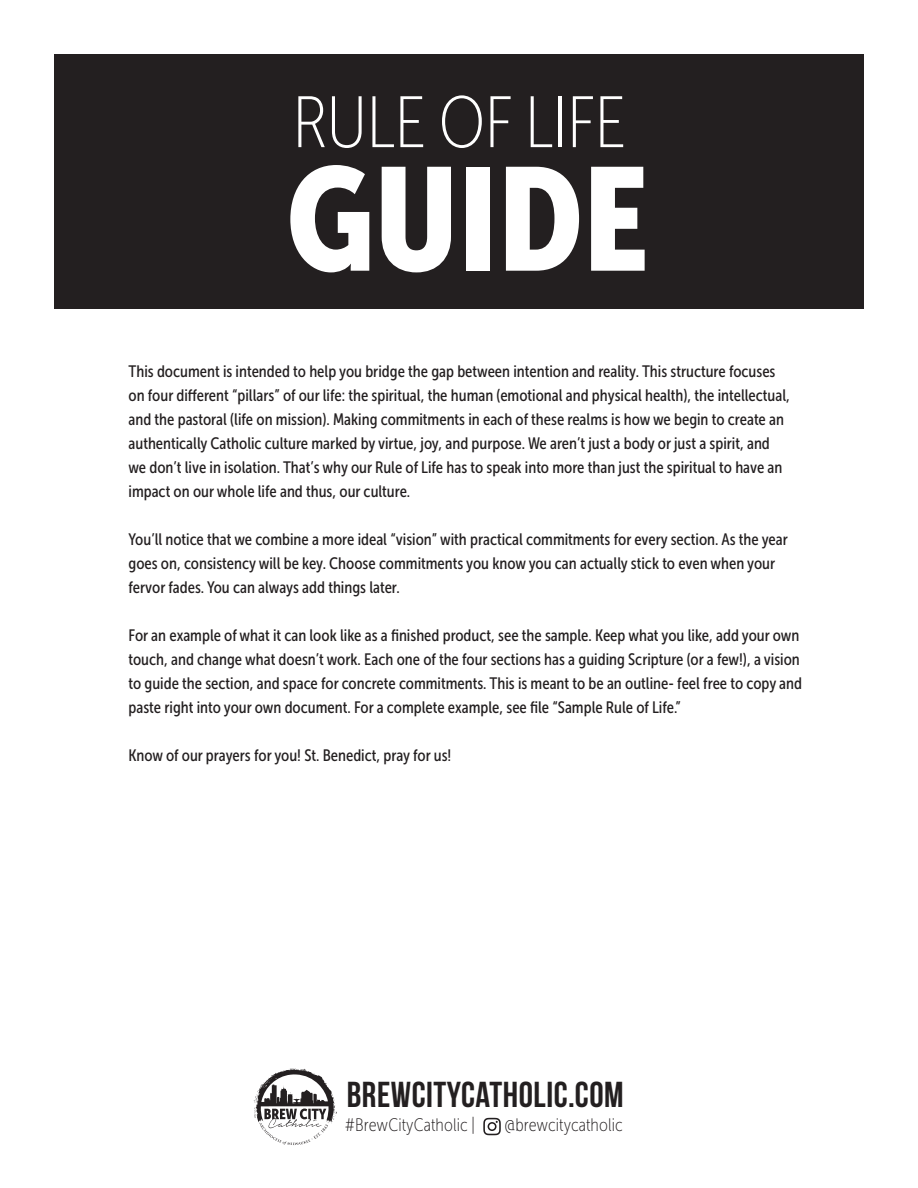
<style>
.page{position:relative;width:918px;height:1188px;background:#fff}
.page>*{position:absolute;margin:0;border:0;box-sizing:border-box;transform-origin:0 0}
.t1{font:145.35px "Museo Sans Cond 900";color:#fff}
.t2{font:72.75px "Museo Sans Cond 100";letter-spacing:-.01em;color:#fff}
.t3{font:700 36px "Bebas Neue";letter-spacing:.015em;color:#231f20}
.t4{font:18.15px "Museo Sans Cond 100";letter-spacing:.005em;color:#231f20}
.t5{font:16.5px/24px "Museo Sans Cond 500";color:#231f20}
</style>
<div class="page">
<div style="left:54px;top:54px;width:810px;height:255px;background:#231f20"></div>
<svg style="left:483px;top:1118px;width:18px;height:17px"></svg>
<svg style="left:254px;top:1068px;width:83px;height:77px"></svg>
<p class="t2" style="left:292px;top:84px;width:335px">RULE OF LIFE</p>
<p class="t1" style="left:287px;top:137px;width:363px">GUIDE</p>
<p class="t5" style="left:129px;top:360px;width:663px">This document is intended to help you bridge the gap between intention and reality. This structure focuses on four different “pillars” of our life: the spiritual, the human (emotional and physical health), the intellectual, and the pastoral (life on mission). Making commitments in each of these realms is how we begin to create an authentically Catholic culture marked by virtue, joy, and purpose. We aren’t just a body or just a spirit, and we don’t live in isolation. That’s why our Rule of Life has to speak into more than just the spiritual to have an impact on our whole life and thus, our culture.</p>
<p class="t5" style="left:129px;top:528px;width:661px">You’ll notice that we combine a more ideal “vision” with practical commitments for every section. As the year goes on, consistency will be key. Choose commitments you know you can actually stick to even when your fervor fades. You can always add things later.</p>
<p class="t5" style="left:129px;top:624px;width:675px">For an example of what it can look like as a finished product, see the sample. Keep what you like, add your own touch, and change what doesn’t work. Each one of the four sections has a guiding Scripture (or a few!), a vision to guide the section, and space for concrete commitments. This is meant to be an outline- feel free to copy and paste right into your own document. For a complete example, see file “Sample Rule of Life.”</p>
<p class="t5" style="left:129px;top:744px;width:324px">Know of our prayers for you! St. Benedict, pray for us!</p>
<p class="t3" style="left:347px;top:1075px;width:278px">BREWCITYCATHOLIC.COM</p>
<p class="t4" style="left:345px;top:1116px;width:132px">#BrewCityCatholic |</p>
<p class="t4" style="left:505px;top:1116px;width:120px">@brewcitycatholic</p>
</div>
